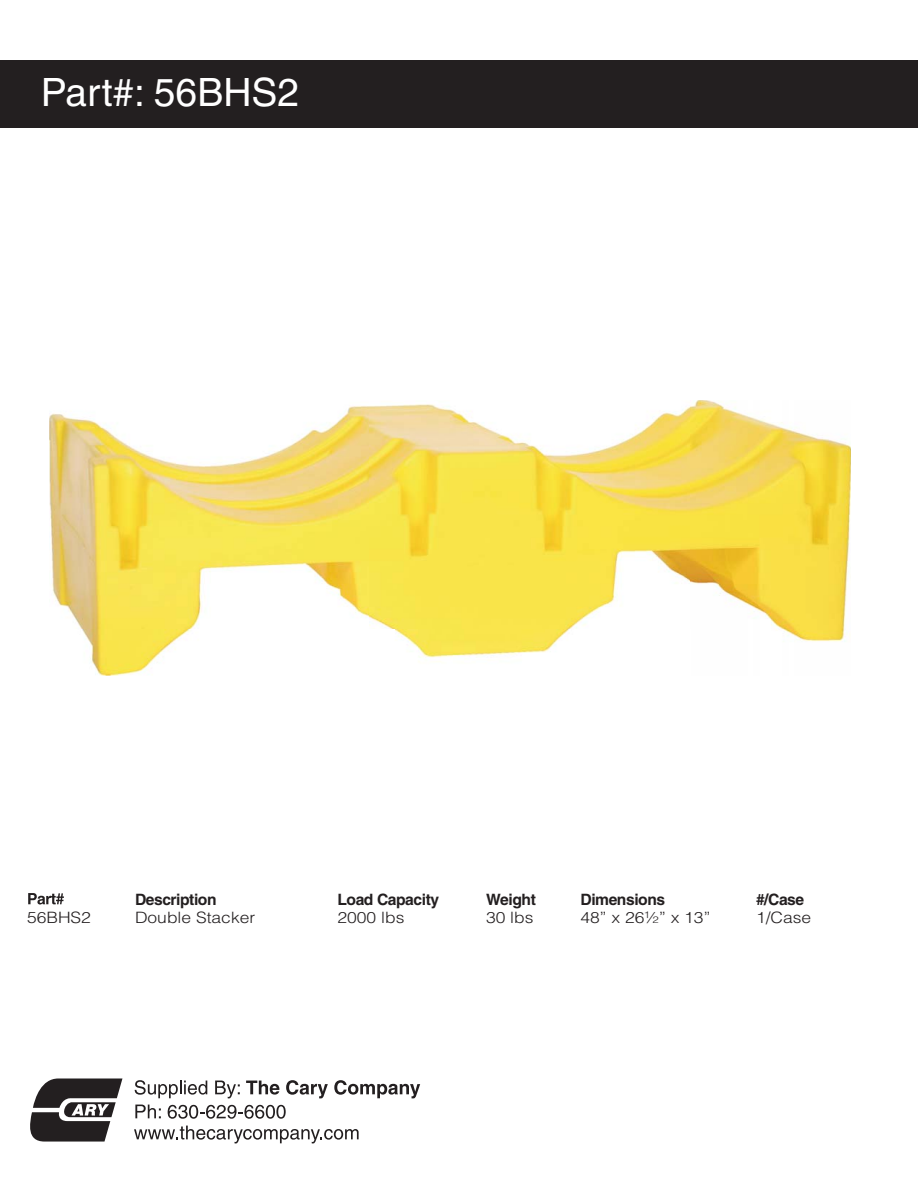
<style>
.page{position:relative;width:918px;height:1188px;background:#fff}
.page>*{position:absolute;margin:0;border:0;box-sizing:border-box;transform-origin:0 0}
.t1{font:39px "Helvetica LT Std";color:#fff}
.t2{font:300 15.6px "Helvetica LT Std";color:#231f20;scale:1.12 1}
.t3{font:700 15.6px "Helvetica LT Std";letter-spacing:-.03em;color:#231f20}
</style>
<div class="page">
<div style="left:0;top:61px;width:918px;height:67px;background:#231f20"></div>
<svg style="left:30px;top:1079px;width:92px;height:63px"></svg>
<svg style="left:135px;top:1080px;width:72px;height:18px"></svg>
<svg style="left:215px;top:1081px;width:25px;height:17px"></svg>
<svg style="left:246px;top:1081px;width:33px;height:14px"></svg>
<svg style="left:286px;top:1080px;width:42px;height:18px"></svg>
<svg style="left:334px;top:1080px;width:86px;height:18px"></svg>
<svg style="left:135px;top:1105px;width:26px;height:13px"></svg>
<svg style="left:168px;top:1105px;width:118px;height:14px"></svg>
<svg style="left:134px;top:1126px;width:225px;height:17px"></svg>
<svg style="left:28px;top:893px;width:36px;height:12px"></svg>
<img style="left:50px;top:400px;width:801px;height:275px">
<h1 class="t1" style="left:41px;top:70px;width:260px">Part#: 56BHS2</h1>
<p class="t2" style="left:27px;top:909px;width:59px">56BHS2</p>
<p class="t3" style="left:135px;top:893px;width:83px">Description</p>
<p class="t2" style="left:135px;top:909px;width:109px">Double Stacker</p>
<p class="t3" style="left:338px;top:893px;width:103px">Load Capacity</p>
<p class="t2" style="left:338px;top:909px;width:61px">2000 lbs</p>
<p class="t3" style="left:486px;top:893px;width:51px">Weight</p>
<p class="t2" style="left:486px;top:909px;width:44px">30 lbs</p>
<p class="t3" style="left:581px;top:893px;width:86px">Dimensions</p>
<p class="t2" style="left:581px;top:909px;width:118px">48” x 26½” x 13”</p>
<p class="t3" style="left:756px;top:893px;width:50px">#/Case</p>
<p class="t2" style="left:756px;top:909px;width:51px">1/Case</p>
</div>
